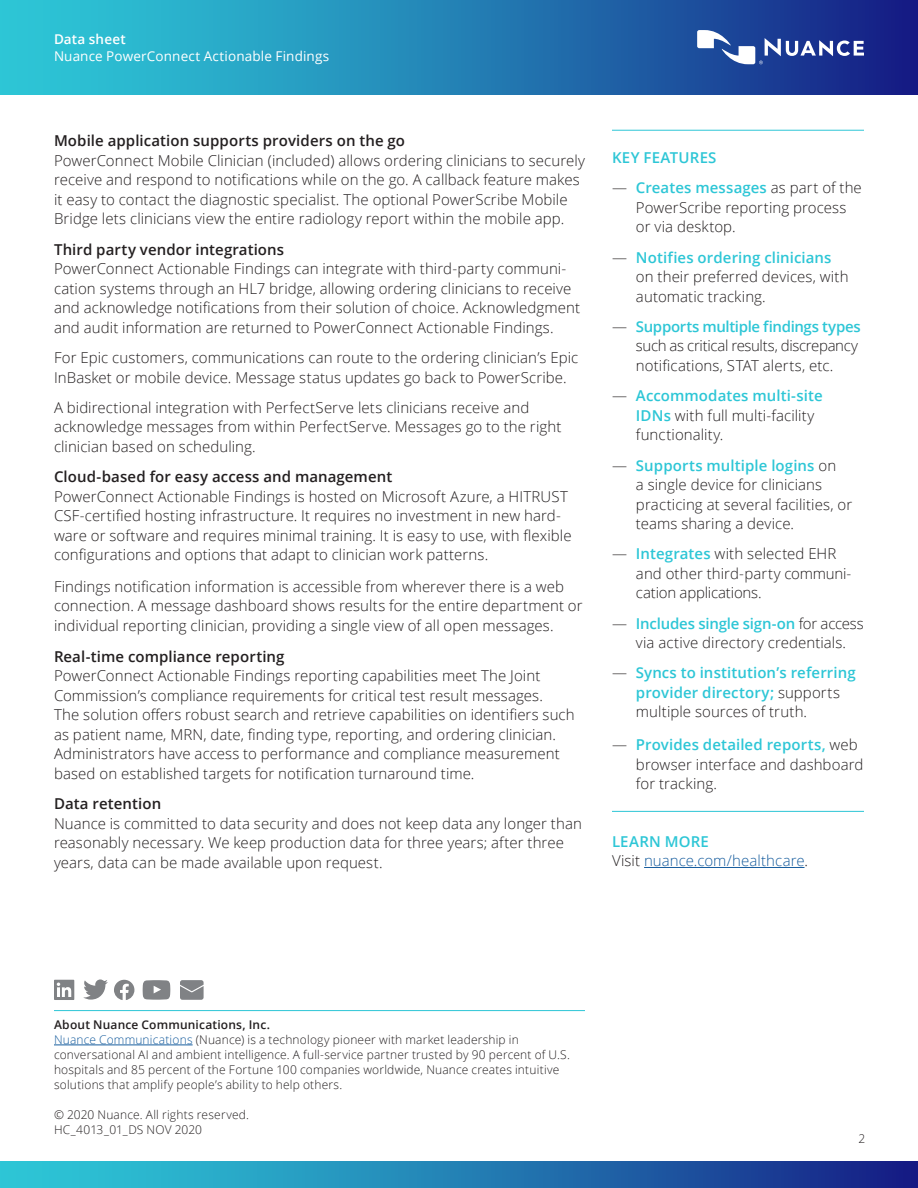
<style>
.page{position:relative;width:918px;height:1188px;background:#fff}
.page>*{position:absolute;margin:0;border:0;box-sizing:border-box;transform-origin:0 0}
.Body_Text_10_13{font:300 15px/19.5px "Open Sans";letter-spacing:.005em;color:#231f20}
.Body_Text_Subhead_10{font:600 15px "Open Sans";letter-spacing:.005em;color:#231f20}
.Body_Text_10_13-2{font:300 15px/19.5px "Open Sans";letter-spacing:-.015em;color:#231f20}
.HIGHLIGHTS_10_13_w_r{font:600 15px/19.5px "Open Sans";letter-spacing:.005em;color:#2dc6d6}
.Body_Text_10_13-3{font:300 15px "Open Sans";letter-spacing:.005em;color:#175d9e}
.Body_Text_10_13-4{font:600 15px "Open Sans";letter-spacing:.015em;color:#2dc6d6}
.Product_Offering_Nam{font:13.5px "Open Sans";letter-spacing:.01em;color:#fff}
.Data_sheet_9_11{font:600 13.5px "Open Sans";letter-spacing:.01em;color:#fff}
.About_Nuance_Legal{font:300 12px/15px "Open Sans";letter-spacing:.015em;color:#231f20}
.About_Nuance_SemiBol{font:600 12px "Open Sans";letter-spacing:.015em;color:#231f20}
.s1{font-weight:600;color:#2dc6d6}
.s2{font-weight:300;color:#231f20}
.s3{color:#231f20}
.s4{color:#175d9e}
</style>
<div class="page">
<div style="left:0;top:1161px;width:918px;height:27px;background:linear-gradient(to right,#2fd4dd,#162388)"></div>
<div style="left:0;top:0;width:918px;height:94px;background:linear-gradient(to right,#2fd4dd,#162388)"></div>
<svg style="left:697px;top:30px;width:167px;height:34px"></svg>
<hr style="left:612px;top:130px;width:252px;height:1px;background:#2dc6d6">
<hr style="left:612px;top:811px;width:252px;height:1px;background:#2dc6d6">
<svg style="left:54px;top:980px;width:20px;height:20px"></svg>
<svg style="left:83px;top:979px;width:25px;height:21px"></svg>
<svg style="left:114px;top:980px;width:20px;height:20px"></svg>
<svg style="left:143px;top:980px;width:27px;height:20px"></svg>
<svg style="left:180px;top:980px;width:24px;height:20px"></svg>
<hr style="left:54px;top:1010px;width:531px;height:1px;background:#2dc6d6">
<hr style="left:54px;top:1045px;width:139px;height:1px;background:#175d9e">
<hr style="left:644px;top:867px;width:161px;height:1px;background:#175d9e">
<p class="Data_sheet_9_11" style="left:54px;top:30px;width:73px">Data sheet</p>
<p class="Product_Offering_Nam" style="left:54px;top:47px;width:277px">Nuance PowerConnect Actionable Findings</p>
<p class="Body_Text_Subhead_10" style="left:54px;top:131px;width:353px">Mobile application supports providers on the go</p>
<p class="Body_Text_10_13" style="left:54px;top:150px;width:532px">PowerConnect Mobile Clinician (included) allows ordering clinicians to securely receive and respond to notifications while on the go. A callback feature makes it easy to contact the diagnostic specialist. The optional PowerScribe Mobile Bridge lets clinicians view the entire radiology report within the mobile app.</p>
<p class="Body_Text_Subhead_10" style="left:54px;top:239px;width:232px">Third party vendor integrations</p>
<p class="Body_Text_10_13" style="left:54px;top:259px;width:528px">PowerConnect Actionable Findings can integrate with third-party communi&shy;cation systems through an HL7 bridge, allowing ordering clinicians to receive and acknowledge notifications from their solution of choice. Acknowledgment and audit information are returned to PowerConnect Actionable Findings.</p>
<p class="Body_Text_10_13" style="left:54px;top:347px;width:526px">For Epic customers, communications can route to the ordering clinician’s Epic<br>InBasket or mobile device. Message status updates go back to PowerScribe.</p>
<p class="Body_Text_10_13" style="left:54px;top:397px;width:509px">A bidirectional integration with PerfectServe lets clinicians receive and acknowledge messages from within PerfectServe. Messages go to the right clinician based on scheduling.</p>
<p class="Body_Text_Subhead_10" style="left:54px;top:466px;width:340px">Cloud-based for easy access and management</p>
<p class="Body_Text_10_13" style="left:54px;top:486px;width:519px">PowerConnect Actionable Findings is hosted on Microsoft Azure, a HITRUST CSF-certified hosting infrastructure. It requires no investment in new hard&shy;ware or software and requires minimal training. It is easy to use, with flexible configurations and options that adapt to clinician work patterns.</p>
<p class="Body_Text_10_13" style="left:54px;top:576px;width:530px">Findings notification information is accessible from wherever there is a web connection. A message dashboard shows results for the entire department or individual reporting clinician, providing a single view of all open messages.</p>
<p class="Body_Text_Subhead_10" style="left:54px;top:646px;width:232px">Real-time compliance reporting</p>
<p class="Body_Text_10_13" style="left:54px;top:666px;width:522px">PowerConnect Actionable Findings reporting capabilities meet The Joint Commission’s compliance requirements for critical test result messages.<br>The solution offers robust search and retrieve capabilities on identifiers such as patient name, MRN, date, finding type, reporting, and ordering clinician.<br>Administrators have access to performance and compliance measurement based on established targets for notification turnaround time.</p>
<p class="Body_Text_Subhead_10" style="left:54px;top:794px;width:109px">Data retention</p>
<p class="Body_Text_10_13" style="left:54px;top:813px;width:529px">Nuance is committed to data security and does not keep data any longer than reasonably necessary. We keep production data for three years; after three years, data can be made available upon request.</p>
<p class="HIGHLIGHTS_10_13_w_r" style="left:612px;top:147px;width:106px">KEY FEATURES</p>
<p class="Body_Text_10_13" style="left:636px;top:178px;width:227px;text-indent:-24px">— <span class="s1">Creates messages</span> as part of the<br>PowerScribe reporting process or via desktop.</p>
<p class="Body_Text_10_13" style="left:636px;top:247px;width:214px;text-indent:-24px">— <span class="s1">Notifies ordering clinicians </span>on their preferred devices, with automatic tracking.</p>
<p class="Body_Text_10_13-2" style="left:636px;top:316px;width:226px;text-indent:-24px">— <span class="s1">Supports multiple findings types </span>such as critical results, discrepancy notifi cations, STAT alerts, etc.</p>
<p class="Body_Text_10_13" style="left:636px;top:386px;width:188px;text-indent:-24px">— <span class="s1">Accommodates multi-site<br>IDNs</span> with full multi-facility functionality.</p>
<p class="Body_Text_10_13" style="left:636px;top:455px;width:218px;text-indent:-24px">— <span class="s1">Supports multiple logins</span> on<br>a single device for clinicians practicing at several facilities, or teams sharing a device.</p>
<p class="Body_Text_10_13" style="left:636px;top:544px;width:217px;text-indent:-24px">— <span class="s1">Integrates</span> with selected EHR and other third-party communi&shy;cation applications.</p>
<p class="Body_Text_10_13" style="left:612px;top:613px;width:253px;text-align:center">— <span class="s1">Includes single sign-on</span> for access via active directory credentials.</p>
<p class="HIGHLIGHTS_10_13_w_r" style="left:636px;top:663px;width:221px;text-indent:-24px"><span class="s2">—</span> Syncs to institution’s referring provider directory; <span class="s2">supports multiple sources of truth.</span></p>
<p class="Body_Text_10_13" style="left:636px;top:735px;width:229px;text-indent:-24px">— <span class="s1">Provides detailed reports,</span> web browser interface and dashboard for tracking.</p>
<p class="Body_Text_10_13-4" style="left:612px;top:831px;width:98px">LEARN MORE</p>
<p class="Body_Text_10_13-3" style="left:612px;top:851px;width:198px"><span class="s3">Visit</span> nuance.com/healthcare<span class="s3">.</span></p>
<p class="About_Nuance_SemiBol" style="left:54px;top:1016px;width:218px">About Nuance Communications, Inc.</p>
<p class="About_Nuance_Legal" style="left:54px;top:1032px;width:517px"><span class="s4">Nuance Communications</span> (Nuance) is a technology pioneer with market leadership in conversational AI and ambient intelligence. A full-service partner trusted by 90 percent of U.S. hospitals and 85 percent of the Fortune 100 companies worldwide, Nuance creates intuitive solutions that amplify people’s ability to help others.</p>
<p class="About_Nuance_Legal" style="left:54px;top:1107px;width:197px">© 2020 Nuance. All rights reserved.</p>
<p class="About_Nuance_Legal" style="left:54px;top:1122px;width:150px">HC_4013_01_DS NOV 2020</p>
<p class="About_Nuance_Legal" style="left:859px;top:1131px;width:8px">2</p>
</div>
